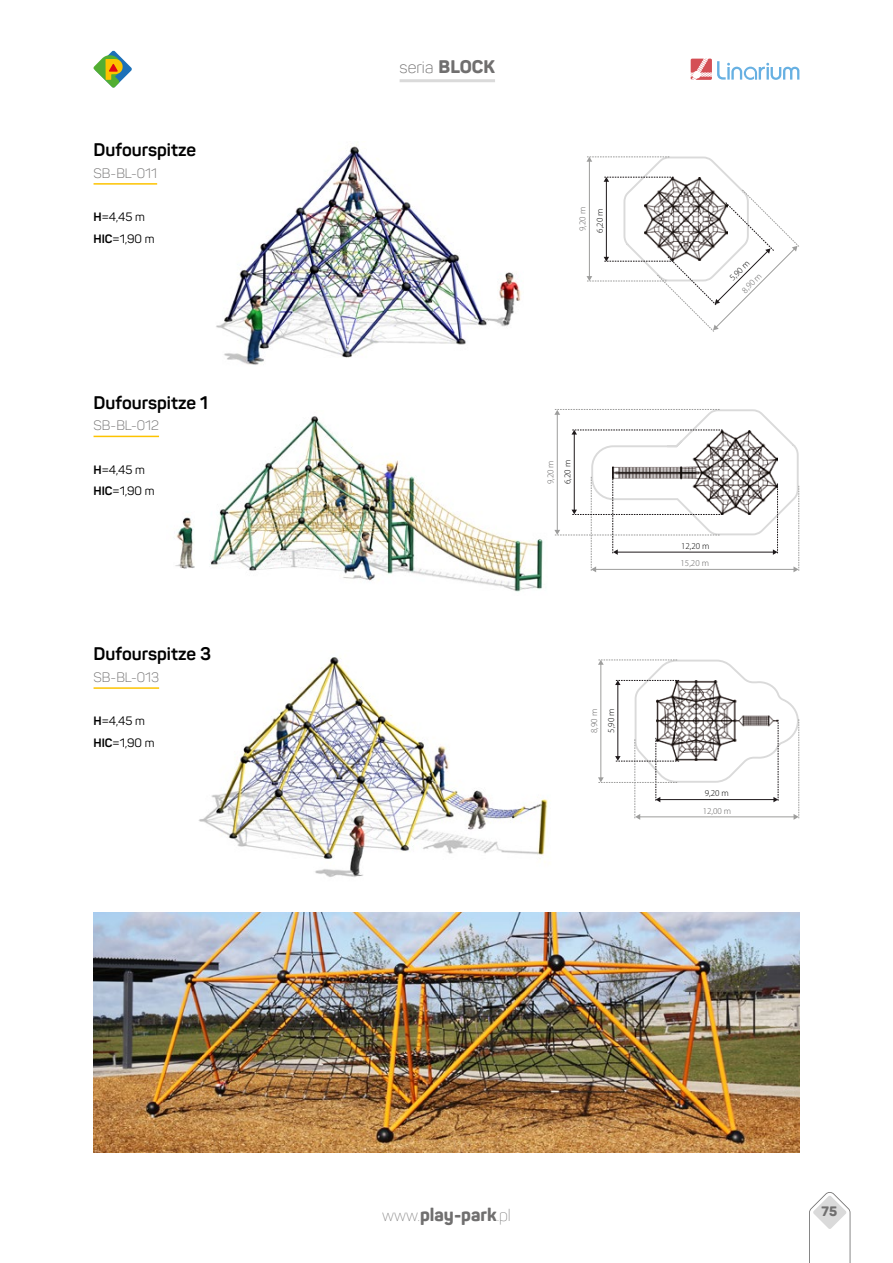
<style>
.page{position:relative;width:893px;height:1263px;background:#fff}
.page>*{position:absolute;margin:0;border:0;box-sizing:border-box;transform-origin:0 0}
.t1{font:700 18px "Panton";color:#000}
.t2{font:800 18px "Panton";color:#706f6f}
.t3{font:300 16.5px "Panton";color:#706f6f}
.t4{font:300 13.5px "Panton";color:#706f6f}
.t5{font:800 13.5px "Panton";color:#706f6f}
.t6{font:12px/21.6px "Panton";color:#000}
.t7{font:300 9px "Myriad Pro";color:#646363}
.t8{font:300 9px "Myriad Pro";color:#000}
.s1{font-weight:700}
.s2{font-weight:800;font-size:18px}
.s3{font-weight:200;font-size:16.5px}
</style>
<div class="page">
<svg style="left:809px;top:1192px;width:41px;height:71px"></svg>
<svg style="left:691px;top:59px;width:108px;height:21px"></svg>
<img style="left:94px;top:913px;width:705px;height:239px">
<img style="left:216px;top:145px;width:305px;height:220px">
<img style="left:175px;top:416px;width:368px;height:176px">
<img style="left:198px;top:657px;width:350px;height:220px">
<svg style="left:586px;top:156px;width:213px;height:176px"></svg>
<svg style="left:554px;top:409px;width:246px;height:163px"></svg>
<svg style="left:598px;top:659px;width:202px;height:161px"></svg>
<hr style="left:94px;top:183px;width:63px;height:2px;background:#fdc300">
<hr style="left:94px;top:436px;width:65px;height:1px;background:#fdc300">
<hr style="left:94px;top:687px;width:65px;height:2px;background:#fdc300">
<hr style="left:400px;top:79px;width:95px;height:3px;background:#dadada">
<svg style="left:94px;top:51px;width:38px;height:37px"></svg>
<h1 class="t1" style="left:94px;top:139px;width:104px">Dufourspitze</h1>
<p class="t4" style="left:94px;top:165px;width:65px">SB-BL-011</p>
<p class="t6" style="left:94px;top:206px;width:63px"><span class="s1">H</span>=4,45 m<br><span class="s1">HIC</span>=1,90 m</p>
<h1 class="t1" style="left:94px;top:391px;width:116px">Dufourspitze 1</h1>
<p class="t4" style="left:94px;top:417px;width:67px">SB-BL-012</p>
<p class="t6" style="left:94px;top:458px;width:63px"><span class="s1">H</span>=4,45 m<br><span class="s1">HIC</span>=1,90 m</p>
<h1 class="t1" style="left:94px;top:643px;width:119px">Dufourspitze 3</h1>
<p class="t4" style="left:94px;top:669px;width:67px">SB-BL-013</p>
<p class="t6" style="left:94px;top:710px;width:63px"><span class="s1">H</span>=4,45 m<br><span class="s1">HIC</span>=1,90 m</p>
<h2 class="t3" style="left:400px;top:57px;width:97px">seria <span class="s2">BLOCK</span></h2>
<p class="t7" style="left:577px;top:231px;width:26px;rotate:-90deg">9,20 m</p>
<p class="t8" style="left:594px;top:233px;width:26px;rotate:-90deg">6,20 m</p>
<p class="t8" style="left:727px;top:275px;width:26px;rotate:-45deg">5,90 m</p>
<p class="t7" style="left:739px;top:288px;width:26px;rotate:-45deg">8,90 m</p>
<p class="t7" style="left:545px;top:484px;width:26px;rotate:-90deg">9,20 m</p>
<p class="t8" style="left:562px;top:484px;width:26px;rotate:-90deg">6,20 m</p>
<p class="t7" style="left:589px;top:733px;width:26px;rotate:-90deg">8,90 m</p>
<p class="t8" style="left:606px;top:733px;width:26px;rotate:-90deg">5,90 m</p>
<p class="t8" style="left:681px;top:540px;width:30px">12,20 m</p>
<p class="t7" style="left:681px;top:558px;width:30px">15,20 m</p>
<p class="t8" style="left:705px;top:788px;width:26px">9,20 m</p>
<p class="t7" style="left:703px;top:805px;width:30px">12,00 m</p>
<h1 class="t2" style="left:382px;top:1203px;width:130px"><span class="s3">www.</span>play-park<span class="s3">.pl</span></h1>
<p class="t5" style="left:821px;top:1203px;width:17px">75</p>
</div>
